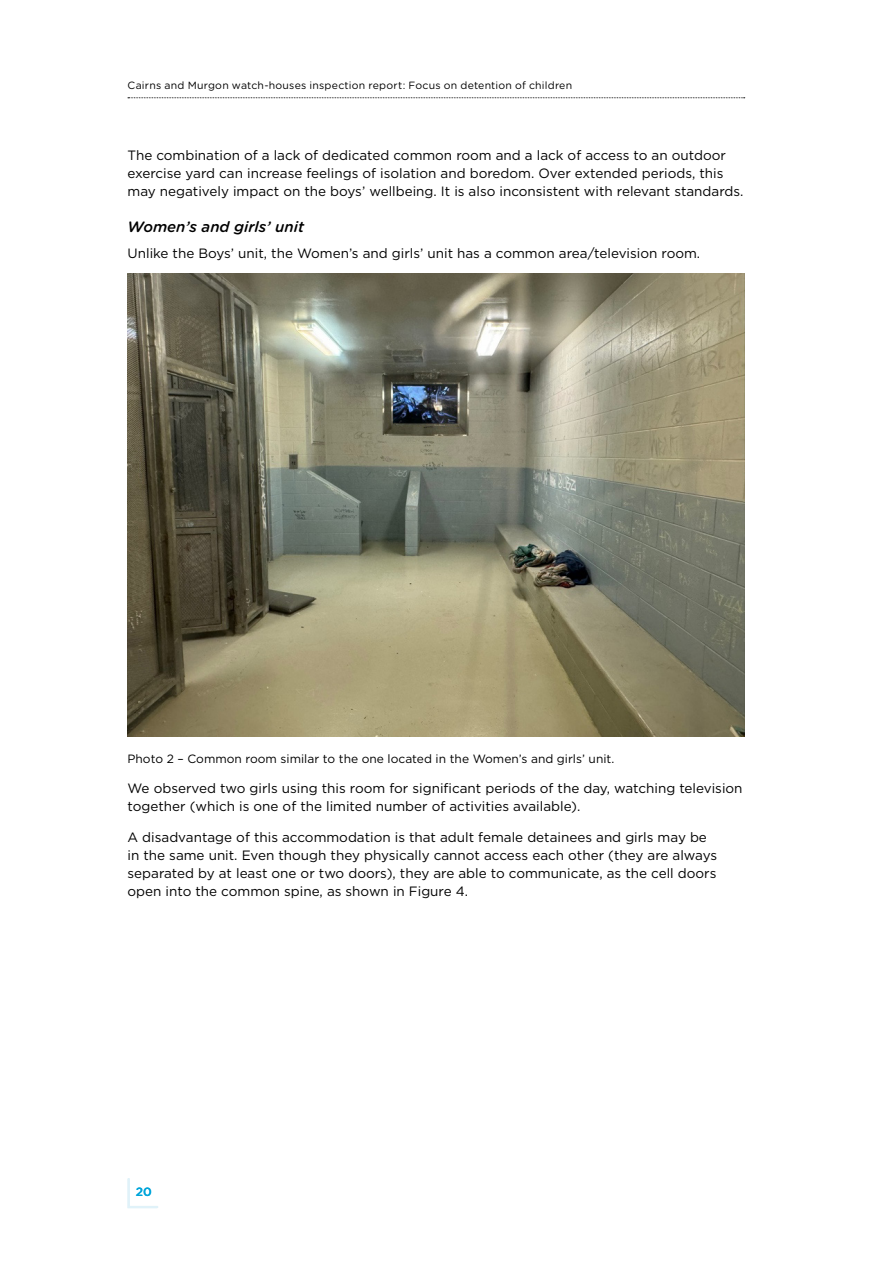
<style>
.page{position:relative;width:893px;height:1263px;background:#fff}
.page>*{position:absolute;margin:0;border:0;box-sizing:border-box;transform-origin:0 0}
.t1{font:italic 500 15px "Gotham Rounded";color:#000}
.t2{font:13.5px/18px "Gotham";color:#000}
.Source{font:12px "Gotham";color:#000}
.t3{font:500 12px "Gotham Rounded";color:#00a5da}
.t4{font:10.5px "Gotham Rounded";letter-spacing:.02em;color:#000}
</style>
<div class="page">
<svg style="left:128px;top:97px;width:617px;height:1px"></svg>
<svg style="left:127px;top:1178px;width:31px;height:31px"></svg>
<img style="left:128px;top:274px;width:616px;height:462px">
<p class="t4" style="left:128px;top:78px;width:446px">Cairns and Murgon watch‑houses inspection report: Focus on detention of children</p>
<p class="t2" style="left:128px;top:146px;width:617px">The combination of a lack of dedicated common room and a lack of access to an outdoor exercise yard can increase feelings of isolation and boredom. Over extended periods, this may negatively impact on the boys’ wellbeing. It is also inconsistent with relevant standards.</p>
<h4 class="t1" style="left:128px;top:216px;width:178px">Women’s and girls’ unit</h4>
<p class="t2" style="left:128px;top:244px;width:574px">Unlike the Boys’ unit, the Women’s and girls’ unit has a common area/television room.</p>
<p class="Source" style="left:128px;top:751px;width:488px">Photo 2 – Common room similar to the one located in the Women’s and girls’ unit.</p>
<p class="t2" style="left:128px;top:779px;width:616px">We observed two girls using this room for significant periods of the day, watching television together (which is one of the limited number of activities available).</p>
<p class="t2" style="left:128px;top:828px;width:591px">A disadvantage of this accommodation is that adult female detainees and girls may be in the same unit. Even though they physically cannot access each other (they are always separated by at least one or two doors), they are able to communicate, as the cell doors open into the common spine, as shown in Figure 4.</p>
<p class="t3" style="left:136px;top:1184px;width:18px">20</p>
</div>
